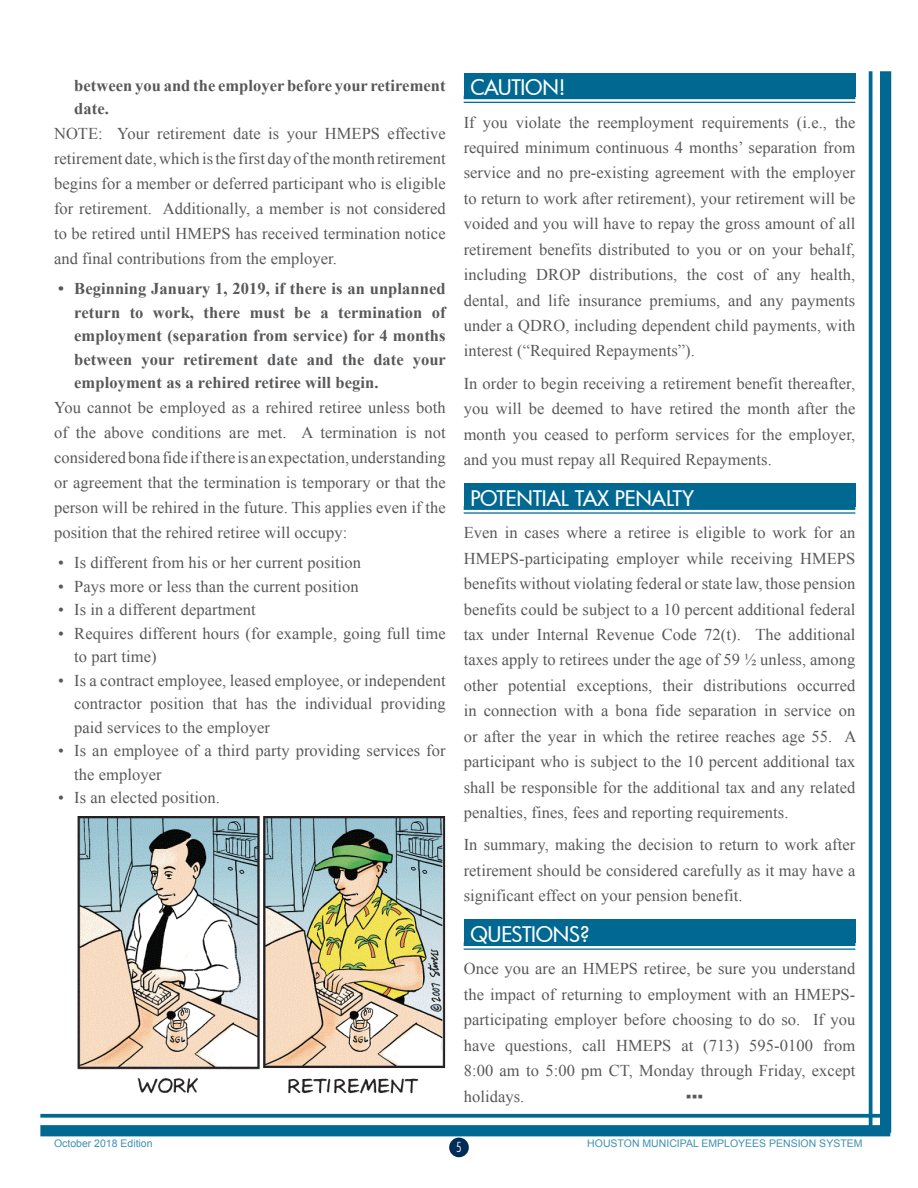
<style>
.page{position:relative;width:918px;height:1188px;background:#fff}
.page>*{position:absolute;margin:0;border:0;box-sizing:border-box;transform-origin:0 0}
.t1{font:500 21px "Futura";letter-spacing:-.01em;color:#fff}
.t2{font:16.5px/25.5px "Times New Roman";letter-spacing:.005em;color:#57585a;text-align:justify}
.t3{font:700 16.5px/23.5px "Times New Roman";letter-spacing:.005em;color:#57585a}
.t4{font:300 condensed 13.5px "Futura";color:#edeef0}
.t5{font:10.5px "Arial";color:#3f90b4}
</style>
<div class="page">
<div style="left:449px;top:1138px;width:20px;height:19px;background:#002c55;border-radius:50%"></div>
<img style="left:77px;top:817px;width:369px;height:277px">
<div style="left:464px;top:73px;width:391px;height:24px;background:#006891"></div>
<hr style="left:464px;top:95px;width:391px;height:4px;background:#006891">
<hr style="left:464px;top:102px;width:391px;height:1px;background:#006891">
<div style="left:464px;top:483px;width:391px;height:24px;background:#006891"></div>
<svg style="left:464px;top:507px;width:391px;height:3px"></svg>
<hr style="left:464px;top:512px;width:391px;height:2px;background:#006891">
<div style="left:464px;top:920px;width:391px;height:23px;background:#006891"></div>
<hr style="left:464px;top:942px;width:391px;height:4px;background:#006891">
<hr style="left:464px;top:949px;width:391px;height:1px;background:#006891">
<div style="left:40px;top:1125px;width:850px;height:11px;background:#006891"></div>
<svg style="left:40px;top:1114px;width:840px;height:4px;background:#15749a"></svg>
<hr style="left:869px;top:71px;width:3px;height:1062px;background:#006891">
<div style="left:880px;top:71px;width:11px;height:1062px;background:#006891"></div>
<p class="t3" style="left:74px;top:73px;width:373px">between you and the employer before your retirement date.</p>
<p class="t2" style="left:54px;top:121px;width:393px;line-height:25px">NOTE: Your retirement date is your HMEPS effective retirement date, which is the first day of the month retirement begins for a member or deferred participant who is eligible for retirement. Additionally, a member is not considered to be retired until HMEPS has received termination notice and final contributions from the employer.</p>
<p class="t3" style="left:74px;top:277px;width:373px;text-align:justify;text-indent:-16px">• Beginning January 1, 2019, if there is an unplanned return to work, there must be a termination of employment (separation from service) for 4 months between your retirement date and the date your employment as a rehired retiree will begin.</p>
<p class="t2" style="left:54px;top:395px;width:393px;line-height:25px">You cannot be employed as a rehired retiree unless both of the above conditions are met. A termination is not considered bona fide if there is an expectation, understanding or agreement that the termination is temporary or that the person will be rehired in the future. This applies even if the position that the rehired retiree will occupy:</p>
<p class="t2" style="left:58px;top:550px;width:305px">• Is different from his or her current position</p>
<p class="t2" style="left:58px;top:573px;width:302px">• Pays more or less than the current position</p>
<p class="t2" style="left:58px;top:597px;width:199px">• Is in a different department</p>
<p class="t2" style="left:74px;top:621px;width:373px;line-height:23.5px;text-indent:-16px">• Requires different hours (for example, going full time to part time)</p>
<p class="t2" style="left:74px;top:668px;width:373px;line-height:23.5px;text-indent:-16px">• Is a contract employee, leased employee, or independent contractor position that has the individual providing paid services to the employer</p>
<p class="t2" style="left:74px;top:739px;width:373px;line-height:23.5px;text-indent:-16px">• Is an employee of a third party providing services for the employer</p>
<p class="t2" style="left:58px;top:785px;width:163px">• Is an elected position.</p>
<p class="t1" style="left:470px;top:73px;width:97px">CAUTION!</p>
<p class="t2" style="left:464px;top:109px;width:393px">If you violate the reemployment requirements (i.e., the required minimum continuous 4 months’ separation from service and no pre-existing agreement with the employer to return to work after retirement), your retirement will be voided and you will have to repay the gross amount of all retirement benefits distributed to you or on your behalf, including DROP distributions, the cost of any health, dental, and life insurance premiums, and any payments under a QDRO, including dependent child payments, with interest (“Required Repayments”).</p>
<p class="t2" style="left:464px;top:370px;width:393px">In order to begin receiving a retirement benefit thereafter, you will be deemed to have retired the month after the month you ceased to perform services for the employer, and you must repay all Required Repayments.</p>
<p class="t1" style="left:470px;top:484px;width:225px">POTENTIAL TAX PENALTY</p>
<p class="t2" style="left:464px;top:520px;width:394px">Even in cases where a retiree is eligible to work for an HMEPS-participating employer while receiving HMEPS benefits without violating federal or state law, those pension benefits could be subject to a 10 percent additional federal tax under Internal Revenue Code 72(t). The additional taxes apply to retirees under the age of 59 ½ unless, among other potential exceptions, their distributions occurred in connection with a bona fide separation in service on or after the year in which the retiree reaches age 55. A participant who is subject to the 10 percent additional tax shall be responsible for the additional tax and any related penalties, fines, fees and reporting requirements.</p>
<p class="t2" style="left:464px;top:832px;width:393px">In summary, making the decision to return to work after retirement should be considered carefully as it may have a significant effect on your pension benefit.</p>
<p class="t1" style="left:470px;top:920px;width:121px">QUESTIONS?</p>
<p class="t2" style="left:464px;top:956px;width:393px">Once you are an HMEPS retiree, be sure you understand the impact of returning to employment with an HMEPS&shy;participating employer before choosing to do so. If you have questions, call HMEPS at (713) 595-0100 from 8:00 am to 5:00 pm CT, Monday through Friday, except holidays.</p>
<p class="t2" style="left:686px;top:1083px;width:19px">▪▪▪</p>
<p class="t5" style="left:54px;top:1136px;width:100px">October 2018 Edition</p>
<p class="t5" style="left:587px;top:1136px;width:277px">HOUSTON MUNICIPAL EMPLOYEES PENSION SYSTEM</p>
<p class="t4" style="left:456px;top:1139px;width:7px">5</p>
</div>
